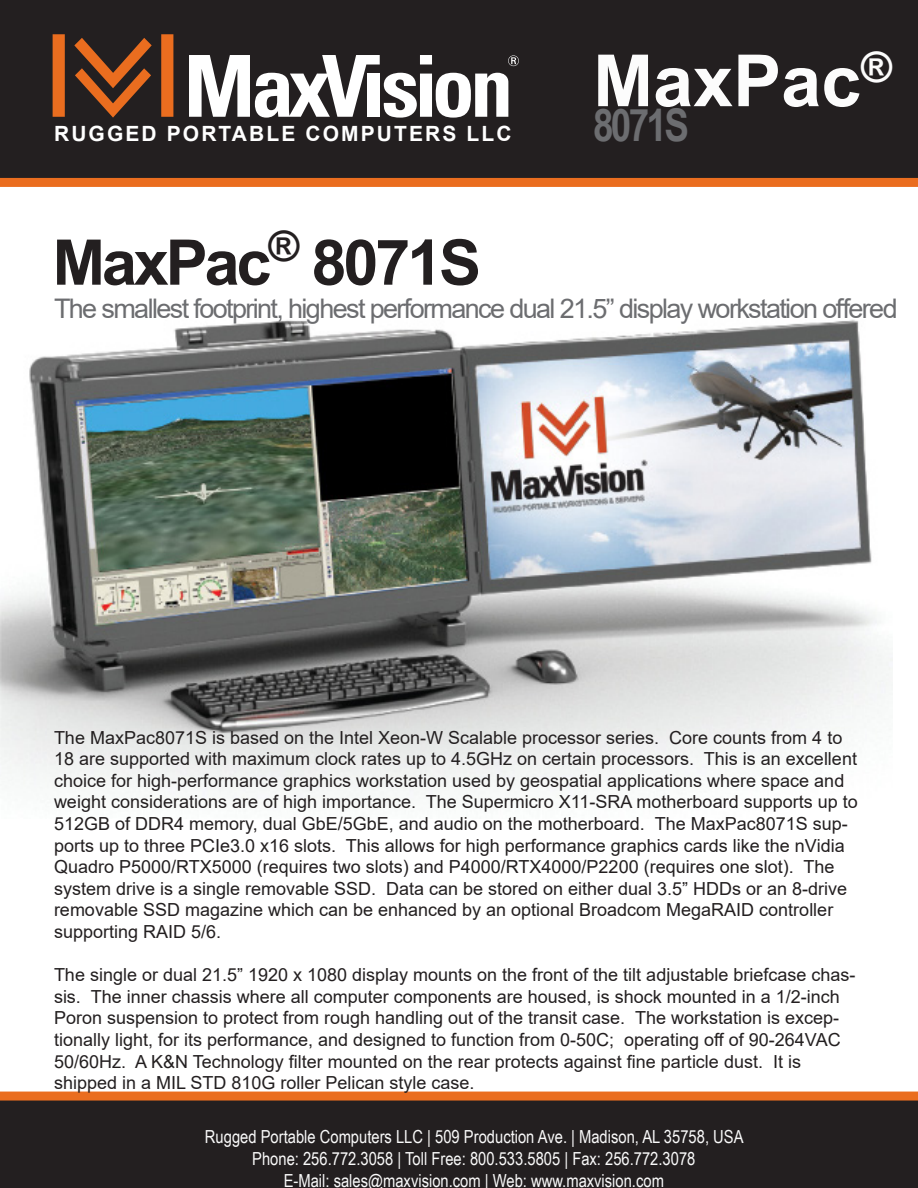
<style>
.page{position:relative;width:918px;height:1188px;background:#fff}
.page>*{position:absolute;margin:0;border:0;box-sizing:border-box;transform-origin:0 0}
.t1{font:700 72px "Arial";color:#fcfcfc}
.t2{font:700 63px "Arial";letter-spacing:-.05em;color:#231f20}
.t3{font:700 45px "Arial Narrow";letter-spacing:-.06em;color:#6c6d70}
.t4{font:27px "Arial";letter-spacing:-.06em;color:#6c6d70}
.t5{font:700 21px "Arial";letter-spacing:.1em;color:#fff}
.t6{font:18px/21.6px "Arial";color:#231f20}
.t7{font:18px "Arial Narrow";color:#fafafa}
.s1{color:#fefbf8}
</style>
<div class="page">
<div style="left:0;top:0;width:918px;height:182px;background:#231f20"></div>
<div style="left:0;top:1099px;width:918px;height:89px;background:#231f20"></div>
<div style="left:0;top:1092px;width:918px;height:9px;background:#ea6d1f"></div>
<div style="left:0;top:178px;width:918px;height:9px;background:#ea6d1f"></div>
<svg style="left:189px;top:55px;width:330px;height:63px"></svg>
<svg style="left:53px;top:34px;width:120px;height:84px"></svg>
<img style="left:1px;top:319px;width:891px;height:474px">
<p class="t5" style="left:54px;top:119px;width:459px">RUGGED PORTABLE COMPUTERS LLC</p>
<p class="t1" style="left:593px;top:30px;width:301px">MaxPac<sup>®</sup></p>
<p class="t3" style="left:593px;top:91px;width:97px">8071S</p>
<p class="t2" style="left:53px;top:218px;width:430px">MaxPac<sup>®</sup> 8071S</p>
<p class="t4" style="left:54px;top:290px;width:845px">The smallest footprint, highest performance dual 21.5” display workstation offered</p>
<p class="t6" style="left:54px;top:726px;width:805px">The MaxPac8071S is based on the Intel Xeon-W Scalable processor series. Core counts from 4 to 18 are supported with maximum clock rates up to 4.5GHz on certain processors. This is an excellent choice for high-performance graphics workstation used by geospatial applications where space and weight considerations are of high importance. The Supermicro X11-SRA motherboard supports up to 512GB of DDR4 memory, dual GbE/5GbE, and audio on the motherboard. The MaxPac8071S sup&shy;ports up to three PCIe3.0 x16 slots. This allows for high performance graphics cards like the nVidia Quadro P5000/RTX5000 (requires two slots) and P4000/RTX4000/P2200 (requires one slot). The system drive is a single removable SSD. Data can be stored on either dual 3.5” HDDs or an 8-drive removable SSD magazine which can be enhanced by an optional Broadcom MegaRAID controller supporting RAID 5/6.</p>
<p class="t6" style="left:54px;top:964px;width:803px">The single or dual 21.5” 1920 x 1080 display mounts on the front of the tilt adjustable briefcase chas&shy;sis. The inner chassis where all computer components are housed, is shock mounted in a 1/2-inch Poron suspension to protect from rough handling out of the transit case. The workstation is excep&shy;tionally light, for its performance, and designed to function from 0-50C; operating off of 90-264VAC 50/60Hz. A K&amp;N Technology filter mounted on the rear protects against fine particle dust. It is shipped in a MIL STD 810G roller Pelican style case.</p>
<p class="t7" style="left:205px;top:1124px;width:540px">Rugged Portable Computers LLC <span class="s1">|</span> 509 Production Ave. | Madison, AL 35758, USA</p>
<p class="t7" style="left:252px;top:1145px;width:445px">Phone: 256.772.3058 | Toll Free: 800.533.5805 | Fax: 256.772.3078</p>
<p class="t7" style="left:284px;top:1167px;width:382px">E-Mail: sales@maxvision.com | Web: www.maxvision.com</p>
</div>
